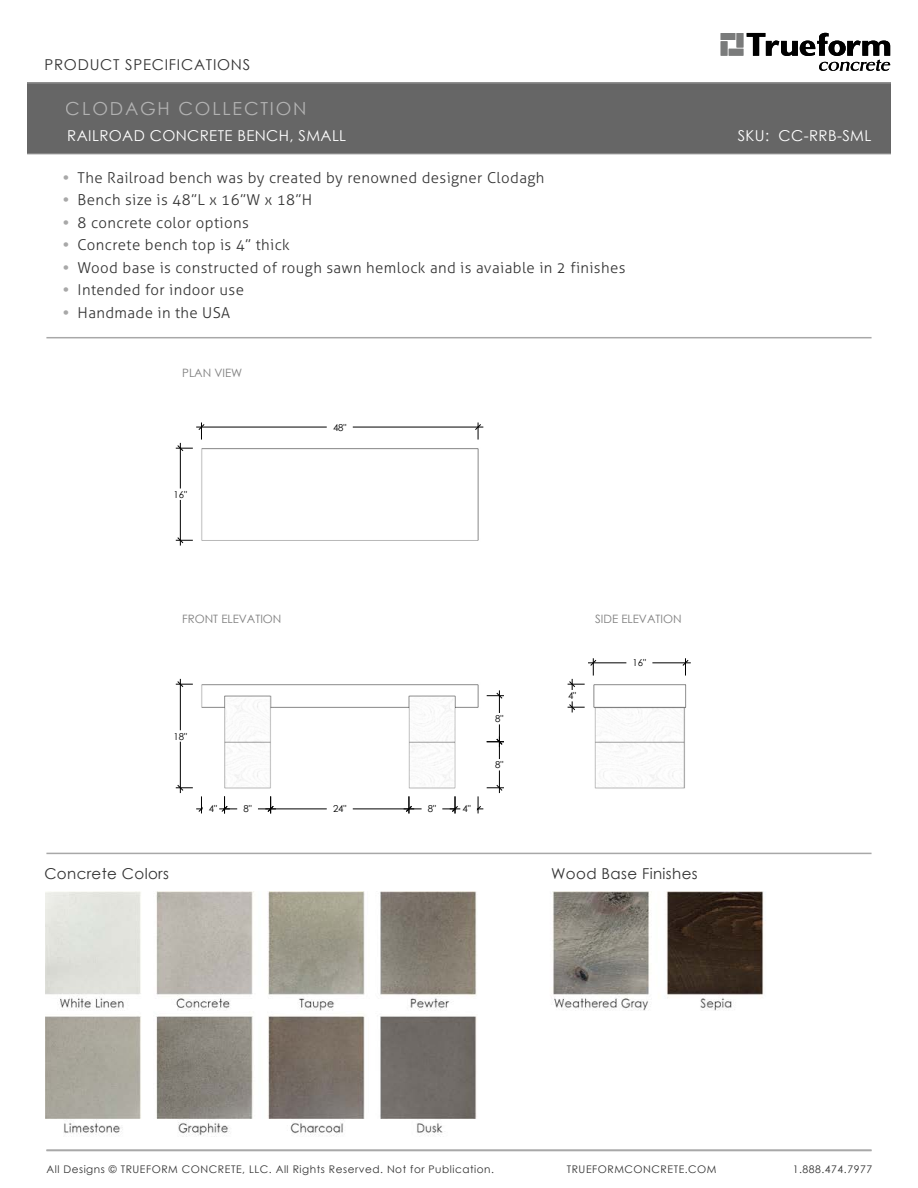
<style>
.page{position:relative;width:918px;height:1188px;background:#fff}
.page>*{position:absolute;margin:0;border:0;box-sizing:border-box;transform-origin:0 0}
.t1{font:18px "Century Gothic";letter-spacing:.1em;color:#fff}
.t2{font:300 15px "Aller";letter-spacing:.025em;color:#333}
.t3{font:15px "Century Gothic";letter-spacing:.025em;color:#fff}
.t4{font:15px "Century Gothic";letter-spacing:.025em;color:#333}
.t5{font:15px "Century Gothic";letter-spacing:.05em;color:#333}
.t6{font:11.55px "Century Gothic";color:#7f7f7f}
.t7{font:10.5px "Century Gothic";letter-spacing:.05em;color:#333}
.t8{font:9.6px "Century Gothic";letter-spacing:-.005em;color:#000}
.s1{font-family:"Century Gothic";font-weight:400;color:#a8a8a8}
</style>
<div class="page">
<div style="left:27px;top:83px;width:864px;height:71px;background:#666"></div>
<svg style="left:721px;top:33px;width:169px;height:38px"></svg>
<hr style="left:27px;top:83px;width:864px;height:1px;background:#a8a8a8">
<hr style="left:27px;top:154px;width:864px;height:1px;background:#a8a8a8">
<hr style="left:46px;top:337px;width:826px;height:1px;background:#a8a8a8">
<hr style="left:46px;top:1149px;width:826px;height:2px;background:#a8a8a8">
<hr style="left:46px;top:853px;width:826px;height:1px;background:#a8a8a8">
<img style="left:175px;top:422px;width:512px;height:392px">
<hr style="left:201px;top:427px;width:277px;height:1px;background:#000">
<svg style="left:475px;top:423px;width:8px;height:17px"></svg>
<hr style="left:180px;top:448px;width:1px;height:92px;background:#000">
<svg style="left:176px;top:537px;width:17px;height:9px"></svg>
<svg style="left:176px;top:423px;width:29px;height:28px"></svg>
<hr style="left:225px;top:809px;width:46px;height:1px;background:#000">
<hr style="left:271px;top:809px;width:138px;height:1px;background:#000">
<svg style="left:265px;top:796px;width:11px;height:17px"></svg>
<hr style="left:409px;top:809px;width:46px;height:1px;background:#000">
<svg style="left:404px;top:796px;width:10px;height:17px"></svg>
<hr style="left:593px;top:663px;width:92px;height:1px;background:#000">
<svg style="left:682px;top:658px;width:9px;height:18px"></svg>
<hr style="left:499px;top:696px;width:1px;height:46px;background:#000">
<svg style="left:487px;top:690px;width:17px;height:9px"></svg>
<hr style="left:180px;top:684px;width:1px;height:104px;background:#000">
<svg style="left:176px;top:784px;width:54px;height:29px"></svg>
<svg style="left:176px;top:679px;width:17px;height:8px"></svg>
<svg style="left:568px;top:658px;width:29px;height:54px"></svg>
<hr style="left:499px;top:742px;width:1px;height:46px;background:#000">
<svg style="left:450px;top:784px;width:54px;height:29px"></svg>
<svg style="left:487px;top:736px;width:17px;height:11px"></svg>
<img style="left:46px;top:891px;width:718px;height:246px">
<p class="t5" style="left:44px;top:54px;width:207px">PRODUCT SPECIFICATIONS</p>
<p class="t1" style="left:66px;top:96px;width:242px">CLODAGH COLLECTION</p>
<p class="t3" style="left:67px;top:126px;width:280px">RAILROAD CONCRETE BENCH, SMALL</p>
<p class="t2" style="left:61px;top:168px;width:484px"><span class="s1">•</span> The Railroad bench was by created by renowned designer Clodagh</p>
<p class="t2" style="left:61px;top:191px;width:252px"><span class="s1">•</span> Bench size is 48”L x 16”W x 18”H</p>
<p class="t2" style="left:61px;top:213px;width:189px"><span class="s1">•</span> 8 concrete color options</p>
<p class="t2" style="left:61px;top:236px;width:230px"><span class="s1">•</span> Concrete bench top is 4” thick</p>
<p class="t2" style="left:61px;top:258px;width:566px"><span class="s1">•</span> Wood base is constructed of rough sawn hemlock and is avaiable in 2 finishes</p>
<p class="t2" style="left:61px;top:281px;width:184px"><span class="s1">•</span> Intended for indoor use</p>
<p class="t2" style="left:61px;top:303px;width:170px"><span class="s1">•</span> Handmade in the USA</p>
<p class="t6" style="left:182px;top:365px;width:62px">PLAN VIEW</p>
<p class="t8" style="left:174px;top:488px;width:15px">16"</p>
<p class="t8" style="left:333px;top:420px;width:15px">48"</p>
<p class="t3" style="left:738px;top:126px;width:135px">SKU: CC-RRB-SML</p>
<p class="t6" style="left:182px;top:611px;width:101px">FRONT ELEVATION</p>
<p class="t6" style="left:595px;top:611px;width:88px">SIDE ELEVATION</p>
<p class="t8" style="left:174px;top:729px;width:15px">18"</p>
<p class="t8" style="left:209px;top:802px;width:10px">4"</p>
<p class="t8" style="left:243px;top:802px;width:10px">8"</p>
<p class="t8" style="left:333px;top:802px;width:15px">24"</p>
<p class="t8" style="left:428px;top:802px;width:10px">8"</p>
<p class="t8" style="left:462px;top:802px;width:10px">4"</p>
<p class="t8" style="left:495px;top:712px;width:10px">8"</p>
<p class="t8" style="left:495px;top:758px;width:10px">8"</p>
<p class="t8" style="left:568px;top:689px;width:10px">4"</p>
<p class="t8" style="left:633px;top:656px;width:15px">16"</p>
<p class="t4" style="left:44px;top:863px;width:126px">Concrete Colors</p>
<p class="t4" style="left:551px;top:863px;width:148px">Wood Base Finishes</p>
<p class="t7" style="left:46px;top:1162px;width:449px">All Designs © TRUEFORM CONCRETE, LLC. All Rights Reserved. Not for Publication.</p>
<p class="t7" style="left:567px;top:1162px;width:151px">TRUEFORMCONCRETE.COM</p>
<p class="t7" style="left:793px;top:1162px;width:81px">1.888.474.7977</p>
</div>
